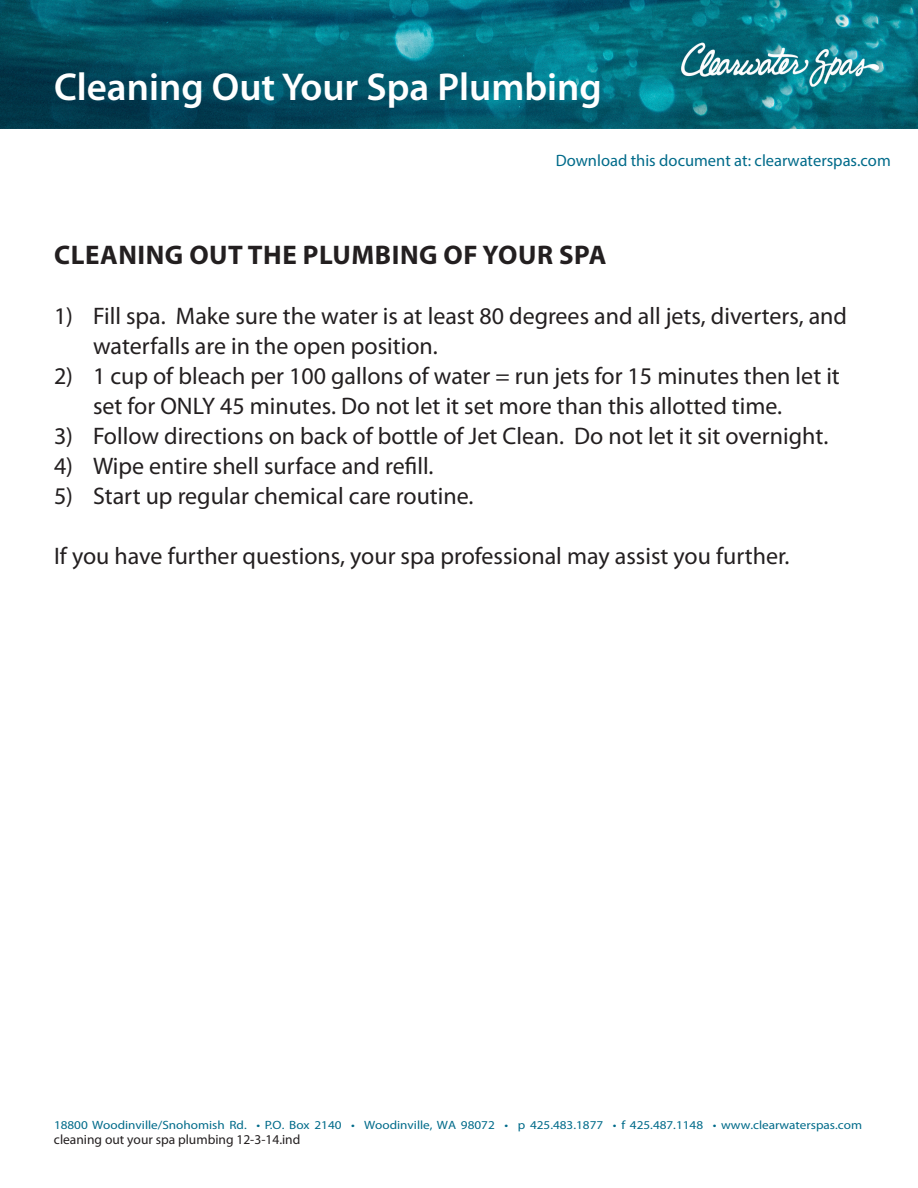
<style>
.page{position:relative;width:918px;height:1188px;background:#fff}
.page>*{position:absolute;margin:0;border:0;box-sizing:border-box;transform-origin:0 0}
.t1{font:600 39px "Myriad Pro";color:#fff}
.t2{font:700 27px "Myriad Pro";letter-spacing:.02em;color:#231f20}
.t3{font:24px/30px "Myriad Pro";color:#231f20}
.t4{font:16.5px "Myriad Pro";color:#006b8a}
.t5{font:13.5px "Myriad Pro";color:#231f20}
.t6{font:12px "Myriad Pro";color:#006b8a;scale:1.1 1}
</style>
<div class="page">
<img style="left:0;top:1px;width:917px;height:128px">
<h1 class="t1" style="left:54px;top:62px;width:549px">Cleaning Out Your Spa Plumbing</h1>
<p class="t4" style="left:556px;top:150px;width:337px">Download this document at: clearwaterspas.com</p>
<p class="t2" style="left:54px;top:238px;width:554px">CLEANING OUT THE PLUMBING OF YOUR SPA</p>
<p class="t3" style="left:93px;top:301px;width:756px;text-indent:-39px">1) Fill spa. Make sure the water is at least 80 degrees and all jets, diverters, and waterfalls are in the open position.</p>
<p class="t3" style="left:93px;top:361px;width:748px;text-indent:-39px">2) 1 cup of bleach per 100 gallons of water = run jets for 15 minutes then let it set for ONLY 45 minutes. Do not let it set more than this allotted time.</p>
<p class="t3" style="left:54px;top:421px;width:776px">3) Follow directions on back of bottle of Jet Clean. Do not let it sit overnight.</p>
<p class="t3" style="left:54px;top:451px;width:381px">4) Wipe entire shell surface and refill.</p>
<p class="t3" style="left:54px;top:481px;width:421px">5) Start up regular chemical care routine.</p>
<p class="t3" style="left:54px;top:541px;width:737px">If you have further questions, your spa professional may assist you further.</p>
<p class="t6" style="left:54px;top:1117px;width:736px">18800 Woodinville/Snohomish Rd. • P.O. Box 2140 • Woodinville, WA 98072 • p 425.483.1877 • f 425.487.1148 • www.clearwaterspas.com</p>
<p class="t5" style="left:54px;top:1131px;width:248px">cleaning out your spa plumbing 12-3-14.ind</p>
</div>
